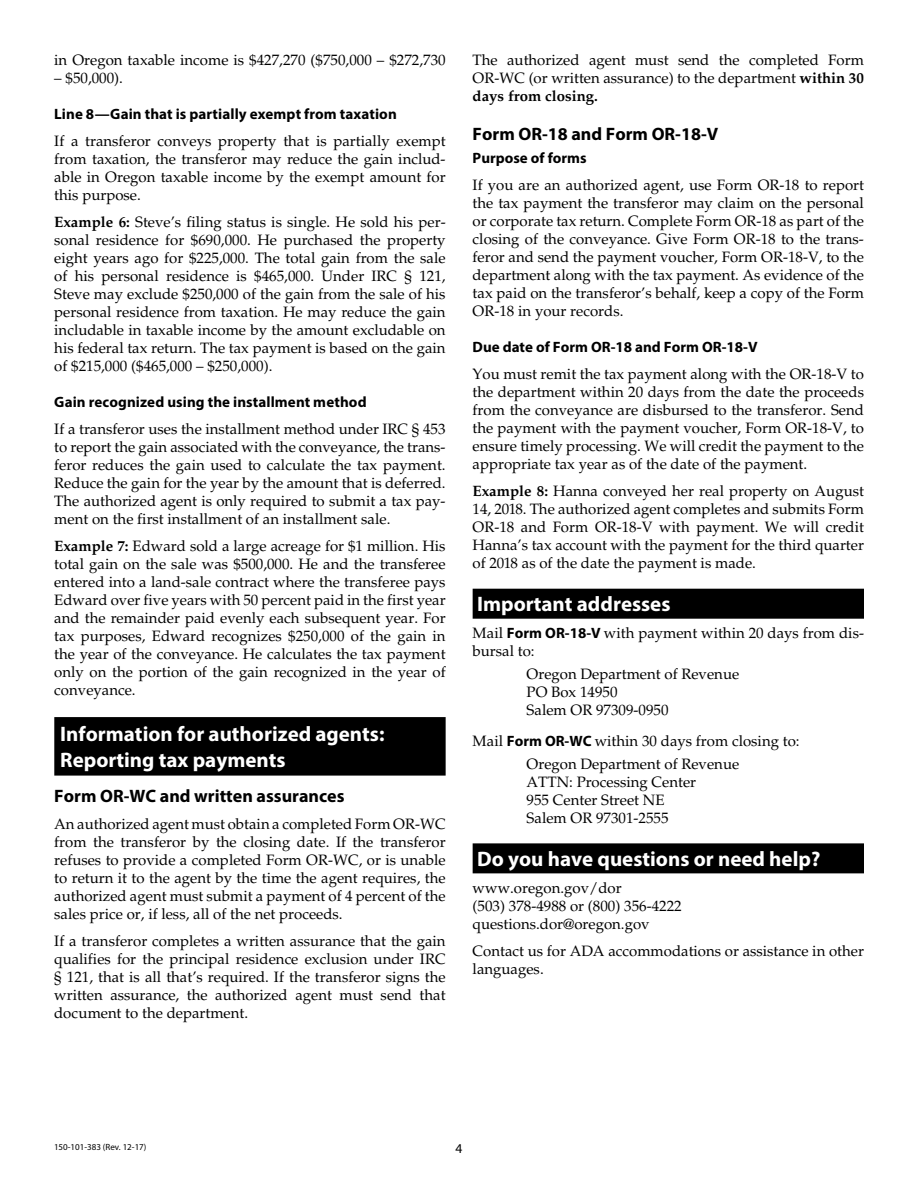
<style>
.page{position:relative;width:918px;height:1188px;background:#fff}
.page>*{position:absolute;margin:0;border:0;box-sizing:border-box;transform-origin:0 0}
.t1{font:700 21px/25.2px "Myriad Pro";color:#fff}
.t2{font:700 18px "Myriad Pro";color:#000}
.t3{font:15px/18px "Palatino LT Std";color:#000;text-align:justify}
.t4{font:700 15px "Myriad Pro";letter-spacing:.005em;color:#000}
.t5{font:13.5px "Myriad Pro";color:#000}
.t6{font:9px "Myriad Pro";color:#000}
.s1{font-weight:700}
.s2{font-family:"Myriad Pro";font-weight:700}
</style>
<div class="page">
<div style="left:54px;top:717px;width:392px;height:59px;background:#000"></div>
<div style="left:473px;top:589px;width:391px;height:30px;background:#000"></div>
<div style="left:473px;top:843px;width:391px;height:30px;background:#000"></div>
<p class="t3" style="left:54px;top:51px;width:393px">in Oregon taxable income is $427,270 ($750,000 – $272,730</p>
<p class="t3" style="left:54px;top:69px;width:70px">– $50,000).</p>
<p class="t4" style="left:54px;top:104px;width:344px">Line 8—Gain that is partially exempt from taxation</p>
<p class="t3" style="left:54px;top:132px;width:393px">If a transferor conveys property that is partially exempt from taxation, the transferor may reduce the gain includ&shy;able in Oregon taxable income by the exempt amount for this purpose.</p>
<p class="t3" style="left:54px;top:213px;width:393px"><span class="s1">Example 6:</span> Steve’s filing status is single. He sold his per&shy;sonal residence for $690,000. He purchased the property eight years ago for $225,000. The total gain from the sale of his personal residence is $465,000. Under IRC § 121, Steve may exclude $250,000 of the gain from the sale of his personal residence from taxation. He may reduce the gain includable in taxable income by the amount excludable on his federal tax return. The tax payment is based on the gain of $215,000 ($465,000 – $250,000).</p>
<p class="t4" style="left:54px;top:392px;width:314px">Gain recognized using the installment method</p>
<p class="t3" style="left:54px;top:420px;width:393px">If a transferor uses the installment method under IRC § 453 to report the gain associated with the conveyance, the trans&shy;feror reduces the gain used to calculate the tax payment.<br>Reduce the gain for the year by the amount that is deferred.<br>The authorized agent is only required to submit a tax pay&shy;ment on the first installment of an installment sale.</p>
<p class="t3" style="left:54px;top:537px;width:393px"><span class="s1">Example 7:</span> Edward sold a large acreage for $1 million. His total gain on the sale was $500,000. He and the transferee entered into a land-sale contract where the transferee pays Edward over five years with 50 percent paid in the first year and the remainder paid evenly each subsequent year. For tax purposes, Edward recognizes $250,000 of the gain in the year of the conveyance. He calculates the tax payment only on the portion of the gain recognized in the year of conveyance.</p>
<h1 class="t1" style="left:60px;top:721px;width:326px">Information for authorized agents:<br>Reporting tax payments</h1>
<p class="t2" style="left:54px;top:784px;width:292px">Form OR-WC and written assurances</p>
<p class="t3" style="left:54px;top:815px;width:393px">An authorized agent must obtain a completed Form OR-WC from the transferor by the closing date. If the transferor refuses to provide a completed Form OR-WC, or is unable to return it to the agent by the time the agent requires, the authorized agent must submit a payment of 4 percent of the sales price or, if less, all of the net proceeds.</p>
<p class="t3" style="left:54px;top:932px;width:393px">If a transferor completes a written assurance that the gain qualifies for the principal residence exclusion under IRC § 121, that is all that’s required. If the transferor signs the written assurance, the authorized agent must send that document to the department.</p>
<p class="t3" style="left:473px;top:51px;width:393px">The authorized agent must send the completed Form OR-WC (or written assurance) to the department <span class="s1">within 30 days from closing.</span></p>
<p class="t2" style="left:473px;top:123px;width:247px">Form OR-18 and Form OR-18-V</p>
<p class="t4" style="left:473px;top:148px;width:115px">Purpose of forms</p>
<p class="t3" style="left:473px;top:176px;width:393px">If you are an authorized agent, use Form OR-18 to report the tax payment the transferor may claim on the personal or corporate tax return. Complete Form OR-18 as part of the closing of the conveyance. Give Form OR-18 to the trans&shy;feror and send the payment voucher, Form OR-18-V, to the department along with the tax payment. As evidence of the tax paid on the transferor’s behalf, keep a copy of the Form OR-18 in your records.</p>
<p class="t4" style="left:473px;top:337px;width:286px">Due date of Form OR-18 and Form OR-18-V</p>
<p class="t3" style="left:473px;top:365px;width:393px">You must remit the tax payment along with the OR-18-V to the department within 20 days from the date the proceeds from the conveyance are disbursed to the transferor. Send the payment with the payment voucher, Form OR-18-V, to ensure timely processing. We will credit the payment to the appropriate tax year as of the date of the payment.</p>
<p class="t3" style="left:473px;top:482px;width:393px"><span class="s1">Example 8:</span> Hanna conveyed her real property on August 14, 2018. The authorized agent completes and submits Form OR-18 and Form OR-18-V with payment. We will credit Hanna’s tax account with the payment for the third quarter of 2018 as of the date the payment is made.</p>
<h1 class="t1" style="left:477px;top:591px;width:195px">Important addresses</h1>
<p class="t3" style="left:473px;top:624px;width:393px">Mail <span class="s2">Form OR-18-V</span> with payment within 20 days from dis&shy;bursal to:</p>
<p class="t3" style="left:527px;top:665px;width:214px;text-align:left">Oregon Department of Revenue<br>PO Box 14950<br>Salem OR 97309-0950</p>
<p class="t3" style="left:473px;top:730px;width:329px;line-height:22.5px;text-align:center">Mail <span class="s2">Form OR-WC</span> within 30 days from closing to:<br>Oregon Department of Revenue</p>
<p class="t3" style="left:527px;top:773px;width:171px;text-align:left">ATTN: Processing Center<br>955 Center Street NE<br>Salem OR 97301-2555</p>
<h1 class="t1" style="left:477px;top:846px;width:345px">Do you have questions or need help?</h1>
<p class="t3" style="left:473px;top:879px;width:211px;text-align:left">www.oregon.gov/dor<br>(503) 378-4988 or (800) 356-4222 questions.dor@ oregon.gov</p>
<p class="t3" style="left:473px;top:942px;width:393px">Contact us for ADA accommodations or assistance in other languages.</p>
<p class="t6" style="left:54px;top:1141px;width:94px">150-101-383 (Rev. 12-17)</p>
<p class="t5" style="left:456px;top:1140px;width:8px">4</p>
</div>
